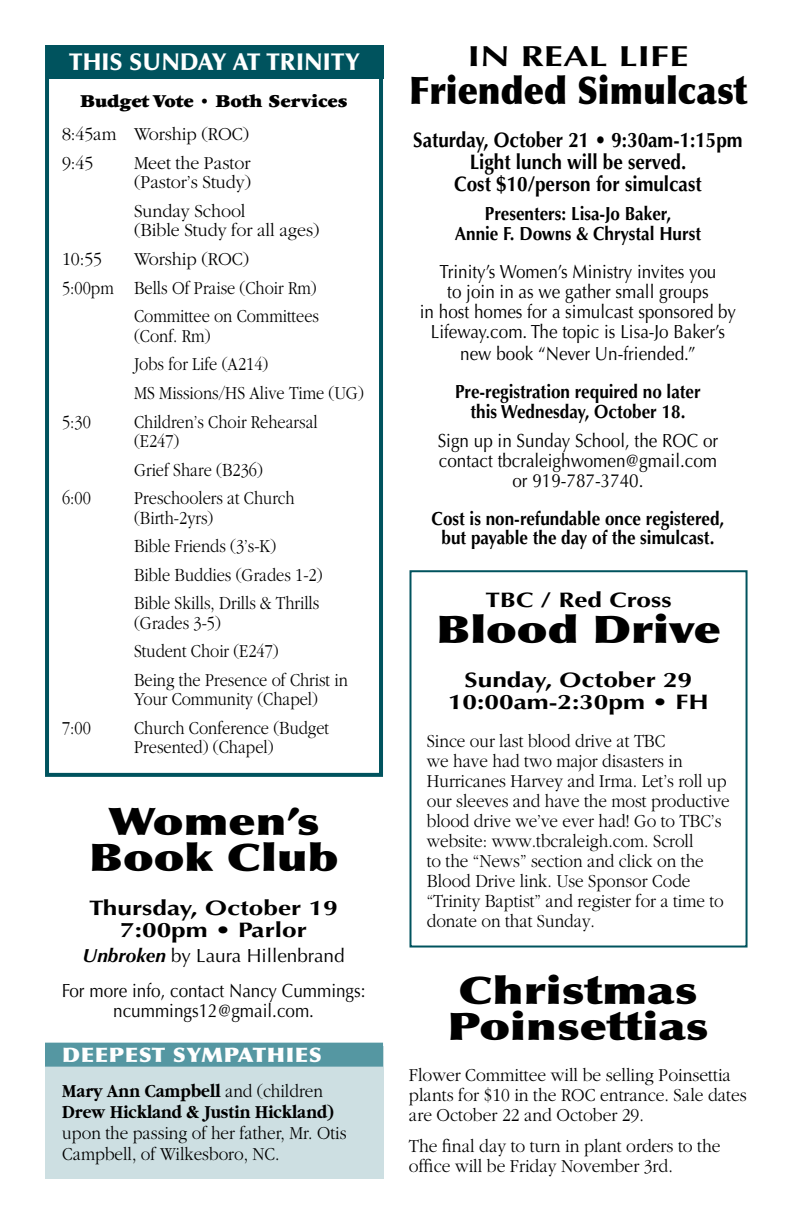
<style>
.page{position:relative;width:792px;height:1224px;background:#fff}
.page>*{position:absolute;margin:0;border:0;box-sizing:border-box;transform-origin:0 0}
.t1{font:900 38px/36px "Optima";color:#000;text-align:center;scale:1.25 1}
.t2{font:900 38px "Optima";color:#000;scale:.93 1}
.t3{font:700 29px "Optima";color:#000;scale:1.32 1}
.t4{font:900 24px "Optima";letter-spacing:.005em;color:#fff}
.t5{font:700 21px/22px "Optima";color:#000;text-align:center;scale:.9 1}
.t6{font:700 21px/22px "Optima";color:#000;text-align:center;scale:1.25 1}
.t7{font:900 20px "Optima";letter-spacing:.025em;color:#fff;scale:1.1 1}
.t8{font:300 19px/28.6px "Garamond";color:#000;scale:.86 1}
.t9{font:300 19px/20px "Garamond";color:#000;scale:.9 1}
.t10{font:19px/20px "Optima";color:#000;text-align:center;scale:.9 1}
.t11{font:700 19px/20px "Optima";color:#000;text-align:center;scale:.9 1}
.t12{font:300 19px/20px "Garamond";color:#000;scale:.92 1}
.t13{font:300 19px/19.4px "Garamond";color:#000;scale:.94 1}
.t14{font:19px/34.4px "Optima";color:#000;text-align:center}
.t15{font:700 19px/21px "Garamond";color:#000;scale:.88 1}
.t16{font:900 19px "Garamond";letter-spacing:-.005em;color:#000}
.s1{font-weight:700;font-style:italic}
.s2{font-weight:300}
</style>
<div class="page">
<div style="left:45px;top:45px;width:338px;height:732px;border:4px solid #00535e"></div>
<div style="left:46px;top:45px;width:337px;height:33px;background:#00535e"></div>
<div style="left:410px;top:570px;width:338px;height:378px;border:2px solid #00535e"></div>
<div style="left:45px;top:1047px;width:338px;height:132px;background:#cddfe2"></div>
<div style="left:45px;top:1043px;width:338px;height:24px;background:#5597a2"></div>
<p class="t4" style="left:69px;top:48px;width:292px">THIS SUNDAY AT TRINITY</p>
<p class="t16" style="left:80px;top:90px;width:269px">Budget Vote • Both Services</p>
<p class="t13" style="left:62px;top:120px;width:201px;line-height:28.6px">8:45am Worship (ROC)<br>9:45</p>
<p class="t13" style="left:134px;top:154px;width:126px">Meet the Pastor (Pastor’s Study)</p>
<p class="t13" style="left:134px;top:202px;width:199px">Sunday School<br>(Bible Study for all ages)</p>
<p class="t13" style="left:62px;top:250px;width:44px">10:55</p>
<p class="t13" style="left:134px;top:250px;width:124px">Worship (ROC)</p>
<p class="t8" style="left:62px;top:274px;width:298px">5:00pm Bells Of Praise (Choir Rm)</p>
<p class="t8" style="left:134px;top:302px;width:217px">Committee on Committees</p>
<p class="t8" style="left:134px;top:322px;width:269px">(Conf. Rm)<br>Jobs for Life (A214)<br>MS Missions/HS Alive Time (UG)</p>
<p class="t8" style="left:62px;top:407px;width:35px">5:30</p>
<p class="t8" style="left:134px;top:412px;width:215px;line-height:19.4px">Children’s Choir Rehearsal (E247)</p>
<p class="t8" style="left:134px;top:455px;width:151px">Grief Share (B236)</p>
<p class="t8" style="left:62px;top:484px;width:35px">6:00</p>
<p class="t8" style="left:134px;top:489px;width:188px;line-height:19.4px">Preschoolers at Church (Birth-2yrs)</p>
<p class="t8" style="left:134px;top:532px;width:221px">Bible Friends (3’s-K)<br>Bible Buddies (Grades 1-2)<br>Bible Skills, Drills &amp; Thrills</p>
<p class="t8" style="left:134px;top:609px;width:250px">(Grades 3-5)<br>Student Choir (E247)<br>Being the Presence of Christ in</p>
<p class="t8" style="left:134px;top:685px;width:215px">Your Community (Chapel)</p>
<p class="t8" style="left:62px;top:714px;width:35px">7:00</p>
<p class="t8" style="left:134px;top:719px;width:228px;line-height:19.4px">Church Conference (Budget<br>Presented) (Chapel)</p>
<h1 class="t1" style="left:89px;top:804px;width:201px">Women’s<br>Book Club</h1>
<p class="t6" style="left:89px;top:897px;width:200px">Thursday, October 19<br>7:00pm • Parlor</p>
<p class="t14" style="left:62px;top:939px;width:305px"><span class="s1">Unbroken</span> by Laura Hillenbrand<br>For more info, contact Nancy Cummings:</p>
<p class="t10" style="left:113px;top:1000px;width:225px">ncummings12@gmail.com.</p>
<p class="t7" style="left:62px;top:1043px;width:31px">Deepest</p>
<p class="t7" style="left:173px;top:1043px;width:123px">Sympathies</p>
<p class="t15" style="left:62px;top:1081px;width:310px">Mary Ann Campbell <span class="s2">and (children<br></span>Drew Hickland &amp; Justin Hickland)</p>
<p class="t9" style="left:62px;top:1123px;width:317px;line-height:21px">upon the passing of her father, Mr. Otis<br>Campbell, of Wilkesboro, NC.</p>
<h2 class="t3" style="left:467px;top:39px;width:169px">IN REAL LIFE</h2>
<h1 class="t2" style="left:409px;top:67px;width:365px">Friended Simulcast</h1>
<p class="t5" style="left:413px;top:129px;width:368px">Saturday, October 21 • 9:30am-1:15pm<br>Light lunch will be served.<br>Cost $10/person for simulcast</p>
<p class="t11" style="left:455px;top:204px;width:275px">Presenters: Lisa-Jo Baker,<br>Annie F. Downs &amp; Chrystal Hurst</p>
<p class="t10" style="left:420px;top:262px;width:353px">Trinity’s Women’s Ministry invites you<br>to join in as we gather small groups<br>in host homes for a simulcast sponsored by Lifeway.com. The topic is Lisa-Jo Baker’s</p>
<p class="t10" style="left:460px;top:344px;width:263px">new book “Never Un-friended.”</p>
<p class="t11" style="left:455px;top:382px;width:275px">Pre-registration required no later this Wednesday, October 18.</p>
<p class="t10" style="left:438px;top:431px;width:313px">Sign up in Sunday School, the ROC or contact tbcraleighwomen@gmail.com or 919-787-3740.</p>
<p class="t11" style="left:432px;top:509px;width:327px">Cost is non-refundable once registered, but payable the day of the simulcast.</p>
<p class="t6" style="left:485px;top:589px;width:151px">TBC / Red Cross</p>
<h1 class="t1" style="left:436px;top:612px;width:229px">Blood Drive</h1>
<p class="t6" style="left:448px;top:669px;width:210px">Sunday, October 29<br>10:00am-2:30pm • FH</p>
<p class="t9" style="left:427px;top:731px;width:338px">Since our last blood drive at TBC<br>we have had two major disasters in Hurricanes Harvey and Irma. Let’s roll up our sleeves and have the most productive blood drive we’ve ever had! Go to TBC’s website: www.tbcraleigh.com. Scroll<br>to the “News” section and click on the Blood Drive link. Use Sponsor Code “Trinity Baptist” and register for a time to donate on that Sunday.</p>
<h1 class="t1" style="left:447px;top:973px;width:210px;text-align:left">Christmas<br>Poinsettias</h1>
<p class="t12" style="left:409px;top:1066px;width:369px">Flower Committee will be selling Poinsettia plants for $10 in the ROC entrance. Sale dates are October 22 and October 29.</p>
<p class="t12" style="left:409px;top:1136px;width:340px">The final day to turn in plant orders to the office will be Friday November 3rd.</p>
</div>
